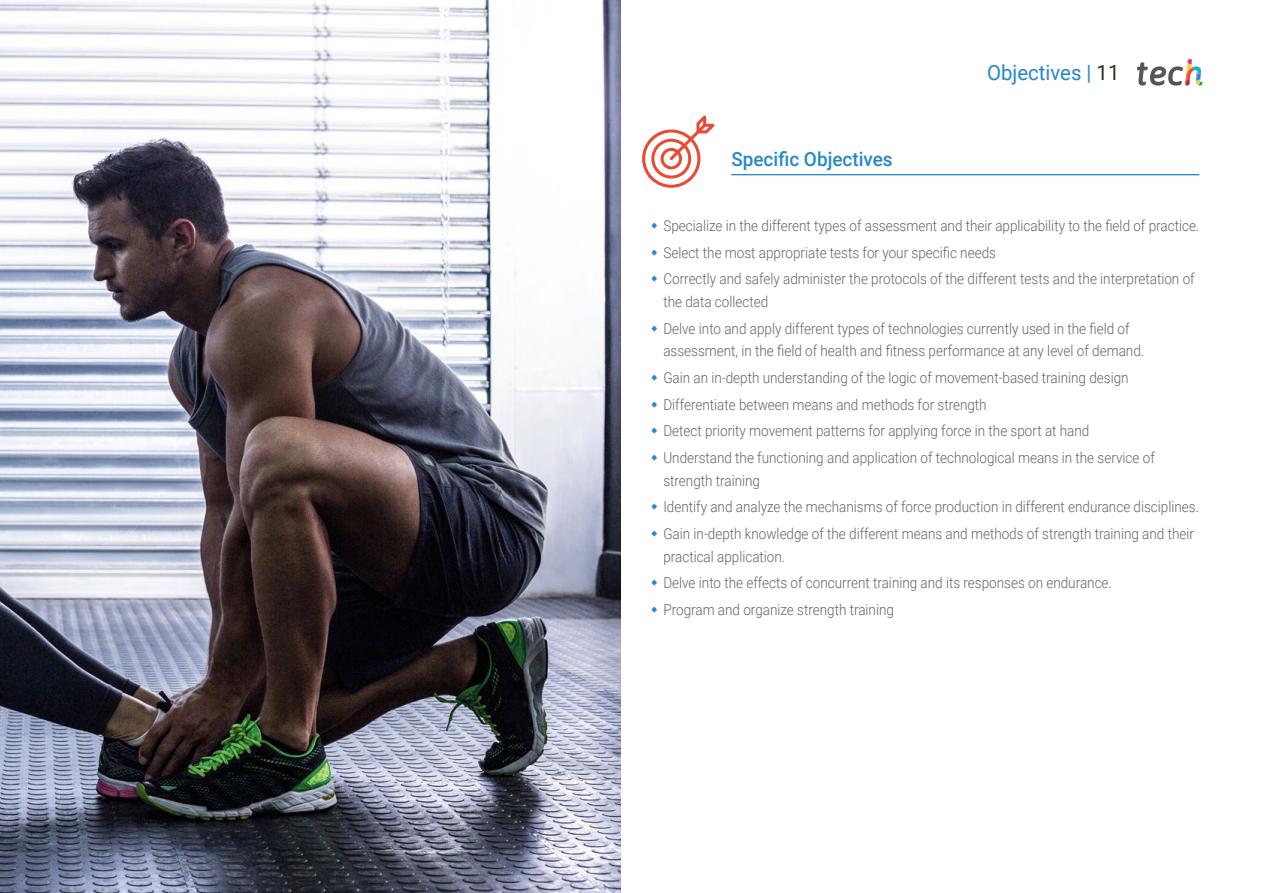
<style>
.page{position:relative;width:1263px;height:893px;background:#fff}
.page>*{position:absolute;margin:0;border:0;box-sizing:border-box;transform-origin:0 0}
.t1{font:21px "Roboto";color:#2488c9}
.t2{font:500 19.5px "Roboto";color:#2488c9}
.t3{font:300 15px/26.7px "Roboto";color:#61646a;scale:.9 1}
.s1{color:#312e20}
</style>
<div class="page">
<img style="left:0;top:0;width:621px;height:893px">
<svg style="left:642px;top:115px;width:72px;height:73px"></svg>
<hr style="left:731px;top:174px;width:468px;height:1px;background:#2488c9">
<svg style="left:1137px;top:59px;width:65px;height:27px"></svg>
<h2 class="t2" style="left:731px;top:146px;width:163px">Specific Objectives</h2>
<h1 class="t1" style="left:987px;top:57px;width:134px">Objectives | <span class="s1">11</span></h1>
<p class="t3" style="left:663px;top:212px;width:597px">Specialize in the different types of assessment and their applicability to the field of practice.<br>Select the most appropriate tests for your specific needs<br>Correctly and safely administer the protocols of the different tests and the interpretation of</p>
<p class="t3" style="left:663px;top:288px;width:519px">the data collected<br>Delve into and apply different types of technologies currently used in the field of</p>
<p class="t3" style="left:663px;top:337px;width:548px">assessment, in the field of health and fitness performance at any level of demand.<br>Gain an in-depth understanding of the logic of movement-based training design Differentiate between means and methods for strength<br>Detect priority movement patterns for applying force in the sport at hand Understand the functioning and application of technological means in the service of</p>
<p class="t3" style="left:663px;top:466px;width:596px">strength training<br>Identify and analyze the mechanisms of force production in different endurance disciplines.<br>Gain in-depth knowledge of the different means and methods of strength training and their</p>
<p class="t3" style="left:663px;top:542px;width:500px">practical application.<br>Delve into the effects of concurrent training and its responses on endurance.<br>Program and organize strength training</p>
</div>
